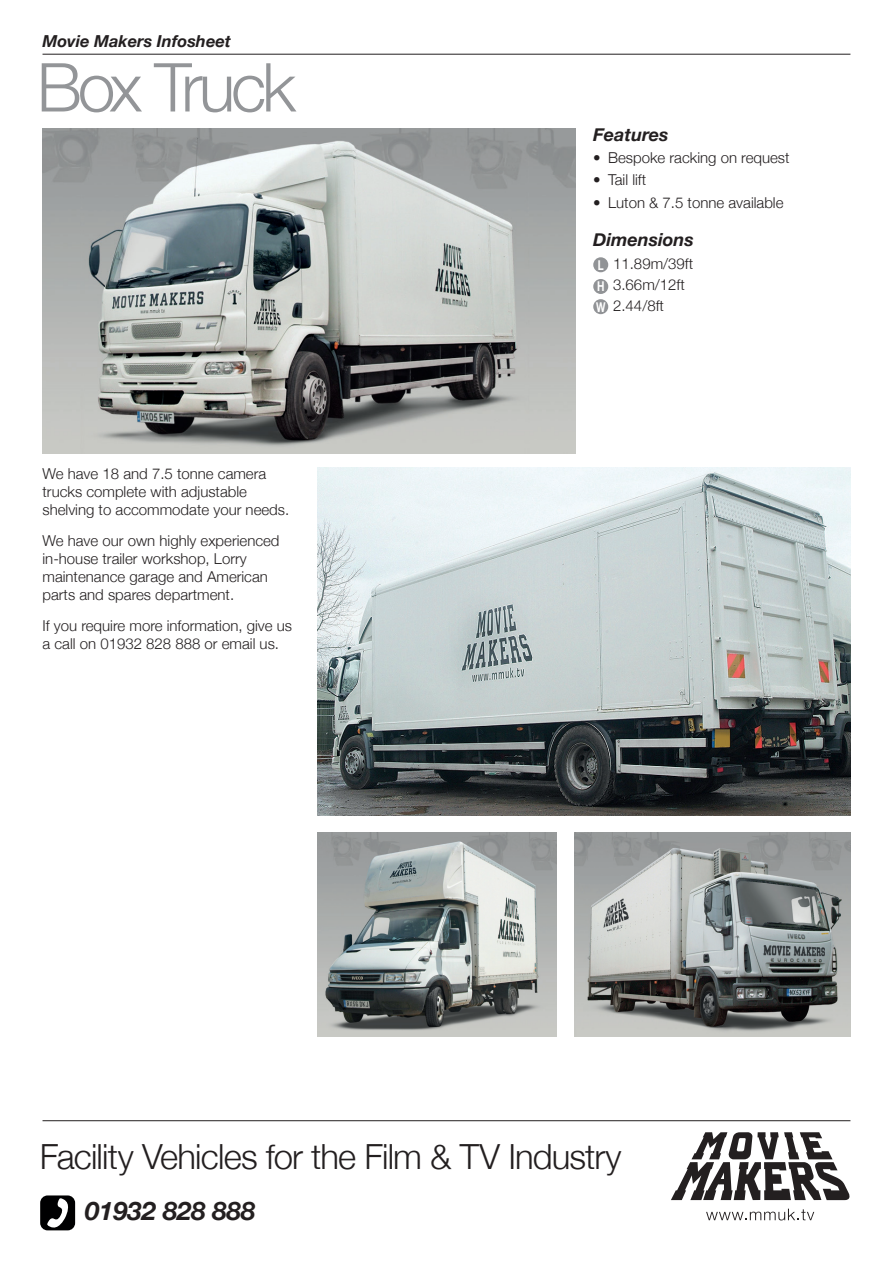
<style>
.page{position:relative;width:893px;height:1263px;background:#fff}
.page>*{position:absolute;margin:0;border:0;box-sizing:border-box;transform-origin:0 0}
.t1{font:300 67.5px "Helvetica Neue";letter-spacing:-.06em;color:#939598}
.t2{font:300 34.65px "Helvetica Neue";letter-spacing:-.025em;color:#231f20}
.t3{font:italic 700 25.5px "Helvetica Neue";color:#231f20}
.t4{font:italic 700 18px "Helvetica Neue";color:#231f20}
.t5{font:italic 700 16.5px "Helvetica Neue";color:#231f20}
.t6{font:300 15px/18px "Helvetica Neue";color:#231f20}
.t7{font:700 13.5px "Helvetica Neue";color:#fff;scale:.74 1}
</style>
<div class="page">
<svg style="left:671px;top:1132px;width:178px;height:68px"></svg>
<svg style="left:706px;top:1209px;width:108px;height:11px"></svg>
<hr style="left:43px;top:1120px;width:807px;height:1px;background:#231f20">
<hr style="left:43px;top:54px;width:807px;height:1px;background:#231f20">
<div style="left:39px;top:1194px;width:37px;height:37px;border:2px solid #fff;border-radius:7px"></div>
<div style="left:40px;top:1195px;width:35px;height:35px;background:#000001;border-radius:7px"></div>
<svg style="left:47px;top:1198px;width:24px;height:32px"></svg>
<img style="left:43px;top:129px;width:532px;height:325px">
<div style="left:593px;top:299px;width:15px;height:15px;background:#919396;border-radius:50%"></div>
<div style="left:593px;top:279px;width:15px;height:15px;background:#919396;border-radius:50%"></div>
<div style="left:593px;top:257px;width:15px;height:15px;background:#919396;border-radius:50%"></div>
<img style="left:318px;top:468px;width:532px;height:347px">
<img style="left:318px;top:833px;width:238px;height:203px">
<img style="left:575px;top:833px;width:275px;height:203px">
<p class="t5" style="left:43px;top:28px;width:190px">Movie Makers Infosheet</p>
<h1 class="t1" style="left:37px;top:33px;width:261px">Box Truck</h1>
<p class="t6" style="left:43px;top:464px;width:248px">We have 18 and 7.5 tonne camera trucks complete with adjustable shelving to accommodate your needs.</p>
<p class="t6" style="left:43px;top:530px;width:239px">We have our own highly experienced in-house trailer workshop, Lorry maintenance garage and American parts and spares department.</p>
<p class="t6" style="left:43px;top:615px;width:251px">If you require more information, give us a call on 01932 828 888 or email us.</p>
<p class="t4" style="left:593px;top:120px;width:77px">Features</p>
<p class="t6" style="left:593px;top:148px;width:198px">• Bespoke racking on request</p>
<p class="t6" style="left:593px;top:170px;width:55px">• Tail lift</p>
<p class="t6" style="left:593px;top:192px;width:192px">• Luton &amp; 7.5 tonne available</p>
<p class="t4" style="left:593px;top:226px;width:102px">Dimensions</p>
<p class="t6" style="left:613px;top:252px;width:82px;line-height:21px;text-indent:-15px"><sub>L</sub> 11.89m/39ft<br>3.66m/12ft<br>2.44/8ft</p>
<p class="t7" style="left:597px;top:276px;width:12px">H</p>
<p class="t7" style="left:596px;top:296px;width:14px">W</p>
<h2 class="t2" style="left:40px;top:1128px;width:583px">Facility Vehicles for the Film &amp; TV Industry</h2>
<h3 class="t3" style="left:85px;top:1191px;width:172px">01932 828 888</h3>
</div>
